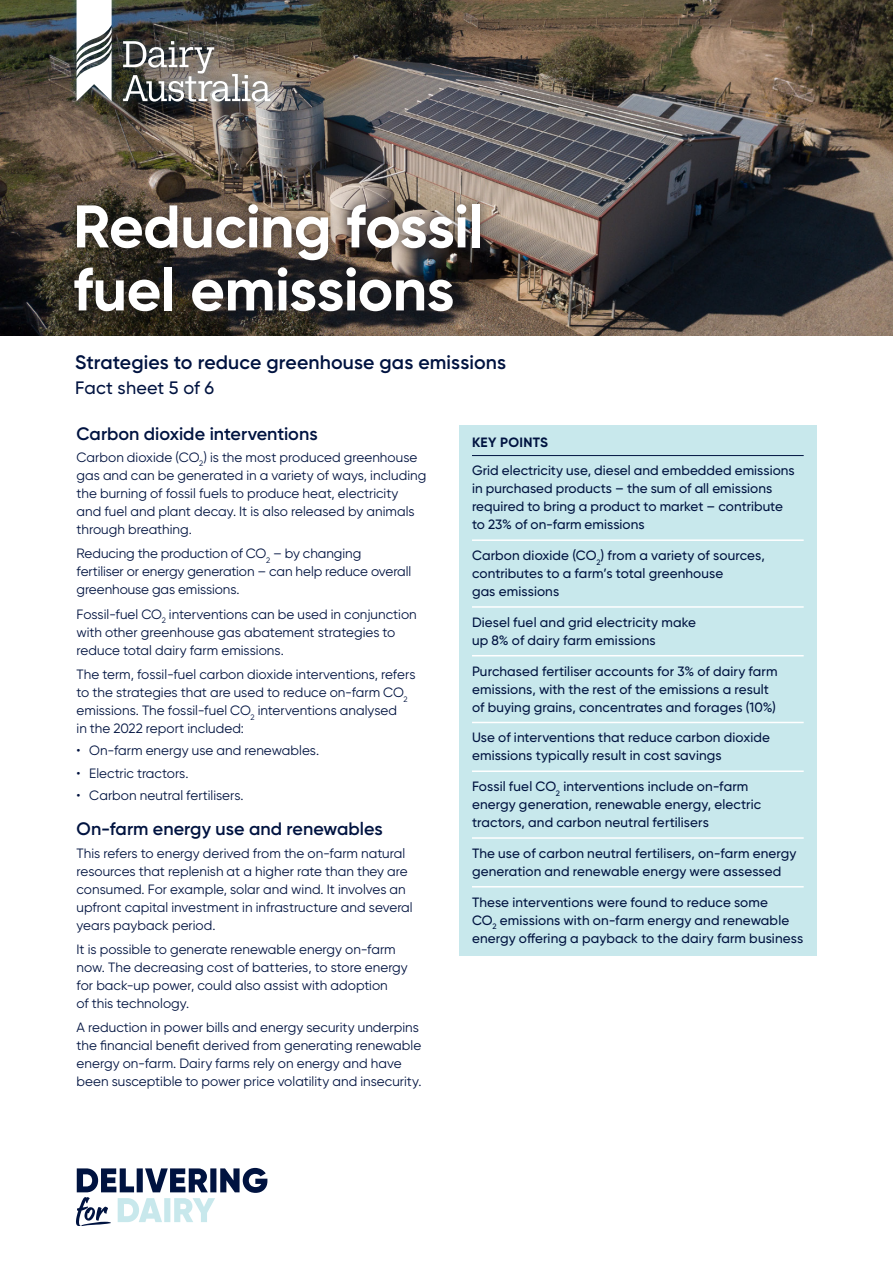
<style>
.page{position:relative;width:893px;height:1263px;background:#fff}
.page>*{position:absolute;margin:0;border:0;box-sizing:border-box;transform-origin:0 0}
.FS_title_REV{font:700 60px/63px "Gilroy";letter-spacing:-.01em;color:#fff}
.FS_subtitle_01{font:600 19.5px "Gilroy";letter-spacing:.005em;color:#001340}
.Subhead_01{font:600 18px "Gilroy";color:#001340}
.FS_subtitle_02{font:500 18px "Gilroy";letter-spacing:.005em;color:#001340}
.Body_copy{font:13.5px/18px "Gilroy";color:#001340}
.BB_text{font:500 13.5px/18px "Gilroy";letter-spacing:.005em;color:#001340}
.BB_heading{font:700 13.5px "Gilroy";letter-spacing:.02em;color:#001340}
</style>
<div class="page">
<img style="left:0;top:0;width:893px;height:336px">
<img style="left:0;top:0;width:344px;height:168px">
<div style="left:65px;top:194px;width:424px;height:127px;background:#231f20;opacity:.6"></div>
<div style="left:459px;top:425px;width:357px;height:530px;background:#c8e8ec"></div>
<hr style="left:472px;top:455px;width:332px;height:1px;background:#001340">
<hr style="left:472px;top:539px;width:332px;height:2px;background:#fff">
<hr style="left:472px;top:606px;width:332px;height:2px;background:#fff">
<hr style="left:472px;top:655px;width:332px;height:1px;background:#fff">
<hr style="left:472px;top:722px;width:332px;height:1px;background:#fff">
<hr style="left:472px;top:770px;width:332px;height:2px;background:#fff">
<hr style="left:472px;top:837px;width:332px;height:2px;background:#fff">
<hr style="left:472px;top:886px;width:332px;height:1px;background:#fff">
<div style="left:67px;top:0;width:212px;height:111px;background:#0174bc;opacity:.3"></div>
<svg style="left:123px;top:41px;width:147px;height:61px;background:#86827c"></svg>
<svg style="left:77px;top:0;width:35px;height:101px"></svg>
<svg style="left:76px;top:1168px;width:191px;height:58px"></svg>
<p class="FS_title_REV" style="left:73px;top:195px;width:412px">Reducing fossil fuel emissions</p>
<p class="FS_subtitle_01" style="left:75px;top:350px;width:432px">Strategies to reduce greenhouse gas emissions</p>
<p class="FS_subtitle_02" style="left:75px;top:377px;width:140px">Fact sheet 5 of 6</p>
<p class="Subhead_01" style="left:77px;top:422px;width:243px">Carbon dioxide interventions</p>
<p class="Body_copy" style="left:77px;top:448px;width:351px">Carbon dioxide (CO<sub>2</sub>) is the most produced greenhouse gas and can be generated in a variety of ways, including the burning of fossil fuels to produce heat, electricity and fuel and plant decay. It is also released by animals through breathing.</p>
<p class="Body_copy" style="left:77px;top:544px;width:336px">Reducing the production of CO<sub>2</sub> – by changing fertiliser or energy generation – can help reduce overall greenhouse gas emissions.</p>
<p class="Body_copy" style="left:77px;top:605px;width:342px">Fossil-fuel CO<sub>2</sub> interventions can be used in conjunction with other greenhouse gas abatement strategies to reduce total dairy farm emissions.</p>
<p class="Body_copy" style="left:77px;top:665px;width:340px">The term, fossil-fuel carbon dioxide interventions, refers to the strategies that are used to reduce on-farm CO<sub>2 </sub>emissions. The fossil-fuel CO<sub>2</sub> interventions analysed<br>in the 2022 report included:</p>
<p class="Body_copy" style="left:77px;top:741px;width:244px">• On-farm energy use and renewables.</p>
<p class="Body_copy" style="left:77px;top:764px;width:114px">• Electric tractors.</p>
<p class="Body_copy" style="left:77px;top:786px;width:169px">• Carbon neutral fertilisers.</p>
<p class="Subhead_01" style="left:77px;top:818px;width:308px">On-farm energy use and renewables</p>
<p class="Body_copy" style="left:77px;top:844px;width:338px">This refers to energy derived from the on-farm natural resources that replenish at a higher rate than they are consumed. For example, solar and wind. It involves an upfront capital investment in infrastructure and several years payback period.</p>
<p class="Body_copy" style="left:77px;top:940px;width:333px">It is possible to generate renewable energy on-farm now. The decreasing cost of batteries, to store energy for back-up power, could also assist with adoption<br>of this technology.</p>
<p class="Body_copy" style="left:77px;top:1018px;width:346px">A reduction in power bills and energy security underpins the financial benefit derived from generating renewable energy on-farm. Dairy farms rely on energy and have been susceptible to power price volatility and insecurity.</p>
<p class="BB_heading" style="left:472px;top:433px;width:78px">KEY POINTS</p>
<p class="BB_text" style="left:472px;top:461px;width:324px">Grid electricity use, diesel and embedded emissions in purchased products – the sum of all emissions required to bring a product to market – contribute to 23% of on-farm emissions</p>
<p class="BB_text" style="left:472px;top:546px;width:294px">Carbon dioxide (CO<sub>2</sub>) from a variety of sources, contributes to a farm’s total greenhouse<br>gas emissions</p>
<p class="BB_text" style="left:472px;top:613px;width:226px">Diesel fuel and grid electricity make up 8% of dairy farm emissions</p>
<p class="BB_text" style="left:472px;top:662px;width:307px">Purchased fertiliser accounts for 3% of dairy farm emissions, with the rest of the emissions a result of buying grains, concentrates and forages (10%)</p>
<p class="BB_text" style="left:472px;top:728px;width:300px">Use of interventions that reduce carbon dioxide emissions typically result in cost savings</p>
<p class="BB_text" style="left:472px;top:777px;width:291px">Fossil fuel CO<sub>2</sub> interventions include on-farm energy generation, renewable energy, electric tractors, and carbon neutral fertilisers</p>
<p class="BB_text" style="left:472px;top:844px;width:326px">The use of carbon neutral fertilisers, on-farm energy generation and renewable energy were assessed</p>
<p class="BB_text" style="left:472px;top:893px;width:333px">These interventions were found to reduce some<br>CO<sub>2</sub> emissions with on-farm energy and renewable energy offering a payback to the dairy farm business</p>
</div>
